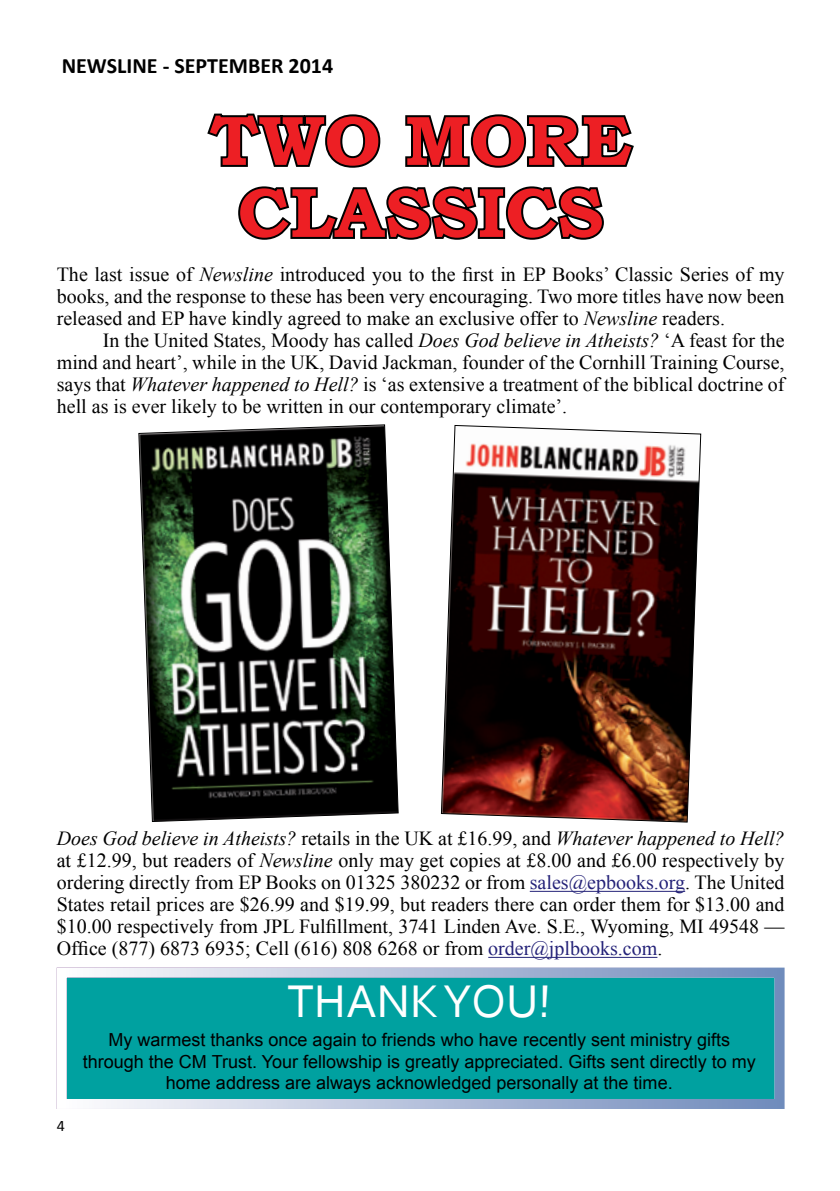
<style>
.page{position:relative;width:840px;height:1191px;background:#fff}
.page>*{position:absolute;margin:0;border:0;box-sizing:border-box;transform-origin:0 0}
.t1{font:700 70px/72px "Bookman Old Style";color:#ed1f24;text-align:center}
.t2{font:48px "Corbel";color:#fff}
.t3{font:700 22px "Calibri";color:#000}
.t4{font:20px/22px "Times New Roman";color:#000;text-align:justify}
.t5{font:18px/21px "Arial";color:#000;text-align:center}
.t6{font:16px "Calibri";color:#000}
.s1{font-style:italic}
.s2{color:#242278}
</style>
<div class="page">
<div style="left:62px;top:972px;width:717px;height:132px;background:#00a1a0"></div>
<div style="left:57px;top:967px;width:727px;height:142px;border:10px solid #fff"></div>
<hr style="left:529px;top:891px;width:155px;height:1px;background:#242278">
<hr style="left:488px;top:957px;width:169px;height:1px;background:#242278">
<svg style="left:207px;top:113px;width:174px;height:55px"></svg>
<svg style="left:405px;top:114px;width:229px;height:54px"></svg>
<svg style="left:238px;top:186px;width:366px;height:54px"></svg>
<svg style="left:138px;top:424px;width:260px;height:398px;background:#444c44"></svg>
<svg style="left:440px;top:425px;width:260px;height:397px;background:#5a3a36"></svg>
<p class="t3" style="left:62px;top:52px;width:273px">NEWSLINE - SEPTEMBER 2014</p>
<h1 class="t1" style="left:210px;top:104px;width:423px">TWO MORE<br>CLASSICS</h1>
<p class="t4" style="left:57px;top:263px;width:729px">The last issue of <span class="s1">Newsline</span> introduced you to the first in EP Books’ Classic Series of my books, and the response to these has been very encouraging. Two more titles have now been released and EP have kindly agreed to make an exclusive offer to <span class="s1">Newsline</span> readers.</p>
<p class="t4" style="left:57px;top:329px;width:729px;text-indent:46px">In the United States, Moody has called <span class="s1">Does God believe in Atheists?</span> ‘A feast for the mind and heart’, while in the UK, David Jackman, founder of the Cornhill Training Course, says that <span class="s1">Whatever happened to Hell?</span> is ‘as extensive a treatment of the biblical doctrine of hell as is ever likely to be written in our contemporary climate’.</p>
<p class="t4" style="left:57px;top:827px;width:729px"><span class="s1">Does God believe in Atheists?</span> retails in the UK at £16.99, and <span class="s1">Whatever happened to Hell? </span>at £12.99, but readers of <span class="s1">Newsline</span> only may get copies at £8.00 and £6.00 respectively by ordering directly from EP Books on 01325 380232 or from <span class="s2">sales@epbooks.org</span>. The United States retail prices are $26.99 and $19.99, but readers there can order them for $13.00 and $10.00 respectively from JPL Fulfillment, 3741 Linden Ave. S.E., Wyoming, MI 49548 — Office (877) 6873 6935; Cell (616) 808 6268 or from <span class="s2">order@jplbooks.com</span>.</p>
<p class="t6" style="left:57px;top:1115px;width:10px">4</p>
<h2 class="t2" style="left:287px;top:971px;width:265px">THANK YOU!</h2>
<p class="t5" style="left:83px;top:1029px;width:674px">My warmest thanks once again to friends who have recently sent ministry gifts through the CM Trust. Your fellowship is greatly appreciated. Gifts sent directly to my home address are always acknowledged personally at the time.</p>
</div>
